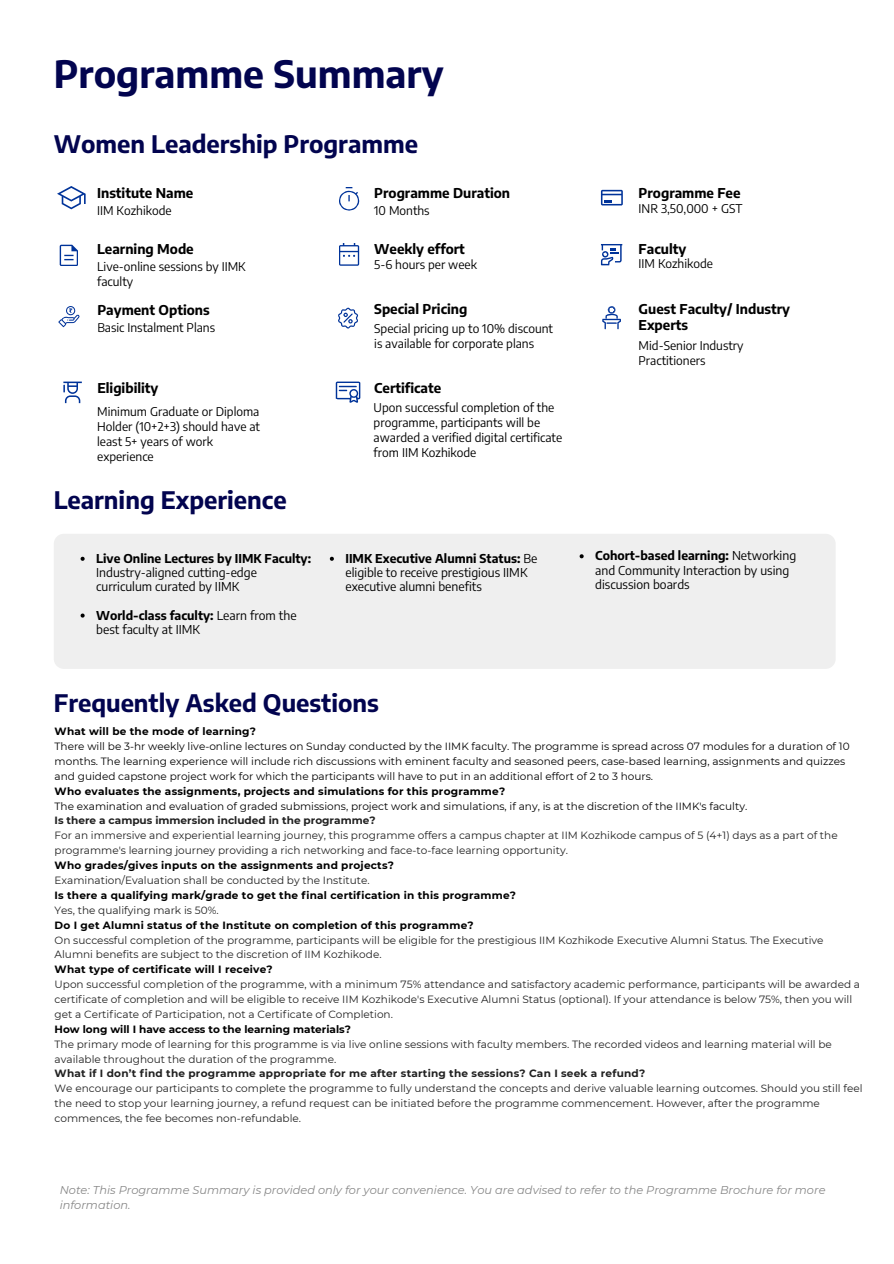
<style>
.page{position:relative;width:894px;height:1264px;background:#fff}
.page>*{position:absolute;margin:0;border:0;box-sizing:border-box;transform-origin:0 0}
.t1{font:700 37.5px "Encode Sans";color:#02044f}
.t2{font:700 24px "Encode Sans";color:#02044f}
.t3{font:700 13.5px/15.8px "Encode Sans";color:#000}
.t4{font:12.15px/14.2px "Encode Sans";color:#000}
.t5{font:12px/15px "Encode Sans";color:#000}
.t6{font:italic 11.4px/15.1px "Montserrat";color:#878787}
.t7{font:10.5px/14.9px "Montserrat";color:#212121}
.t8{font:10.5px/14.9px "Montserrat";color:#000}
.t9{font:700 10.5px "Montserrat";letter-spacing:.02em;color:#000}
.t10{font:700 10.5px "Montserrat";letter-spacing:.02em;color:#212121}
.t11{font:700 10.5px "Montserrat";color:#212121}
.t12{font:700 10.5px "Montserrat";color:#000}
.s1{font-weight:700}
</style>
<div class="page">
<svg style="left:57px;top:186px;width:29px;height:23px"></svg>
<svg style="left:60px;top:245px;width:18px;height:21px"></svg>
<svg style="left:58px;top:306px;width:22px;height:21px"></svg>
<svg style="left:339px;top:187px;width:20px;height:24px"></svg>
<svg style="left:339px;top:243px;width:20px;height:23px"></svg>
<svg style="left:63px;top:381px;width:19px;height:22px"></svg>
<svg style="left:338px;top:307px;width:20px;height:21px"></svg>
<svg style="left:335px;top:381px;width:25px;height:22px"></svg>
<svg style="left:600px;top:190px;width:22px;height:15px"></svg>
<svg style="left:602px;top:306px;width:18px;height:23px"></svg>
<svg style="left:600px;top:244px;width:22px;height:21px"></svg>
<div style="left:54px;top:534px;width:781px;height:135px;background:#efefef;border-radius:10px"></div>
<svg style="left:81px;top:556px;width:4px;height:5px"></svg>
<svg style="left:81px;top:613px;width:4px;height:4px"></svg>
<svg style="left:330px;top:556px;width:4px;height:5px"></svg>
<svg style="left:579px;top:554px;width:4px;height:4px"></svg>
<h2 class="t1" style="left:54px;top:49px;width:391px">Programme Summary</h2>
<p class="t2" style="left:54px;top:128px;width:365px">Women Leadership Programme</p>
<h1 class="t3" style="left:97px;top:185px;width:98px">Institute Name</h1>
<h3 class="t3" style="left:374px;top:185px;width:137px">Programme Duration</h3>
<h6 class="t3" style="left:638px;top:185px;width:103px">Programme Fee</h6>
<h3 class="t5" style="left:97px;top:202px;width:76px">IIM Kozhikode</h3>
<h6 class="t5" style="left:374px;top:202px;width:57px">10 Months</h6>
<h3 class="t5" style="left:638px;top:201px;width:105px">INR 3,50,000 + GST</h3>
<h2 class="t3" style="left:97px;top:241px;width:98px">Learning Mode</h2>
<h3 class="t5" style="left:97px;top:258px;width:150px">Live-online sessions by IIMK faculty</h3>
<h3 class="t3" style="left:374px;top:241px;width:92px">Weekly effort</h3>
<h3 class="t5" style="left:374px;top:257px;width:104px">5-6 hours per week</h3>
<h3 class="t3" style="left:638px;top:241px;width:49px">Faculty</h3>
<h6 class="t5" style="left:638px;top:256px;width:76px">IIM Kozhikode</h6>
<h3 class="t3" style="left:97px;top:301px;width:114px">Payment Options</h3>
<h6 class="t5" style="left:97px;top:320px;width:119px">Basic Instalment Plans</h6>
<h6 class="t3" style="left:374px;top:300px;width:95px">Special Pricing</h6>
<h3 class="t5" style="left:374px;top:321px;width:180px">Special pricing up to 10% discount is available for corporate plans</h3>
<h6 class="t3" style="left:638px;top:301px;width:153px">Guest Faculty/ Industry<br>Experts</h6>
<h6 class="t5" style="left:638px;top:338px;width:106px">Mid-Senior Industry<br>Practitioners</h6>
<h6 class="t3" style="left:97px;top:379px;width:63px">Eligibility</h6>
<h3 class="t3" style="left:374px;top:379px;width:68px">Certificate</h3>
<h6 class="t5" style="left:97px;top:404px;width:164px">Minimum Graduate or Diploma<br>Holder (10+2+3) should have at least 5+ years of work experience</h6>
<h5 class="t5" style="left:373px;top:400px;width:190px">Upon successful completion of the programme, participants will be awarded a verified digital certificate from IIM Kozhikode</h5>
<h3 class="t2" style="left:54px;top:484px;width:234px">Learning Experience</h3>
<h6 class="t4" style="left:96px;top:551px;width:216px"><span class="s1">Live Online Lectures by IIMK Faculty:<br></span>Industry-aligned cutting-edge curriculum curated by IIMK</h6>
<h2 class="t4" style="left:96px;top:607px;width:202px"><span class="s1">World-class faculty:</span> Learn from the best faculty at IIMK</h2>
<p class="t4" style="left:345px;top:551px;width:193px"><span class="s1">IIMK Executive Alumni Status:</span> Be eligible to receive prestigious IIMK executive alumni benefits</p>
<p class="t4" style="left:595px;top:548px;width:202px"><span class="s1">Cohort-based learning:</span> Networking and Community Interaction by using discussion boards</p>
<p class="t2" style="left:54px;top:687px;width:326px">Frequently Asked Questions</p>
<p class="t9" style="left:55px;top:725px;width:203px">What will be the mode of learning?</p>
<p class="t8" style="left:55px;top:738px;width:796px">There will be 3-hr weekly live-online lectures on Sunday conducted by the IIMK faculty. The programme is spread across 07 modules for a duration of 10 months. The learning experience will include rich discussions with eminent faculty and seasoned peers, case-based learning, assignments and quizzes and guided capstone project work for which the participants will have to put in an additional effort of 2 to 3 hours.</p>
<p class="t9" style="left:55px;top:784px;width:452px">Who evaluates the assignments, projects and simulations for this programme?</p>
<p class="t8" style="left:55px;top:798px;width:694px">The examination and evaluation of graded submissions, project work and simulations, if any, is at the discretion of the IIMK's faculty.</p>
<p class="t11" style="left:55px;top:814px;width:322px">Is there a campus immersion included in the programme?</p>
<p class="t7" style="left:55px;top:828px;width:784px">For an immersive and experiential learning journey, this programme offers a campus chapter at IIM Kozhikode campus of 5 (4+1) days as a part of the programme's learning journey providing a rich networking and face-to-face learning opportunity.</p>
<p class="t9" style="left:55px;top:859px;width:341px">Who grades/gives inputs on the assignments and projects?</p>
<p class="t7" style="left:55px;top:872px;width:316px">Examination/Evaluation shall be conducted by the Institute.</p>
<p class="t9" style="left:55px;top:888px;width:463px">Is there a qualifying mark/grade to get the final certification in this programme?</p>
<p class="t7" style="left:55px;top:902px;width:165px">Yes, the qualifying mark is 50%.</p>
<p class="t9" style="left:55px;top:918px;width:420px">Do I get Alumni status of the Institute on completion of this programme?</p>
<p class="t7" style="left:55px;top:932px;width:770px">On successful completion of the programme, participants will be eligible for the prestigious IIM Kozhikode Executive Alumni Status. The Executive<br>Alumni benefits are subject to the discretion of IIM Kozhikode.</p>
<p class="t9" style="left:55px;top:963px;width:220px">What type of certificate will I receive?</p>
<p class="t7" style="left:55px;top:976px;width:806px">Upon successful completion of the programme, with a minimum 75% attendance and satisfactory academic performance, participants will be awarded a certificate of completion and will be eligible to receive IIM Kozhikode's Executive Alumni Status (optional). If your attendance is below 75%, then you will get a Certificate of Participation, not a Certificate of Completion.</p>
<p class="t12" style="left:55px;top:1022px;width:298px">How long will I have access to the learning materials?</p>
<p class="t7" style="left:55px;top:1036px;width:778px">The primary mode of learning for this programme is via live online sessions with faculty members. The recorded videos and learning material will be available throughout the duration of the programme.</p>
<p class="t10" style="left:55px;top:1067px;width:592px">What if I don’t find the programme appropriate for me after starting the sessions? Can I seek a refund?</p>
<h6 class="t7" style="left:55px;top:1081px;width:809px">We encourage our participants to complete the programme to fully understand the concepts and derive valuable learning outcomes. Should you still feel the need to stop your learning journey, a refund request can be initiated before the programme commencement. However, after the programme commences, the fee becomes non-refundable.</h6>
<p class="t6" style="left:60px;top:1182px;width:767px">Note: This Programme Summary is provided only for your convenience. You are advised to refer to the Programme Brochure for more information.</p>
</div>
